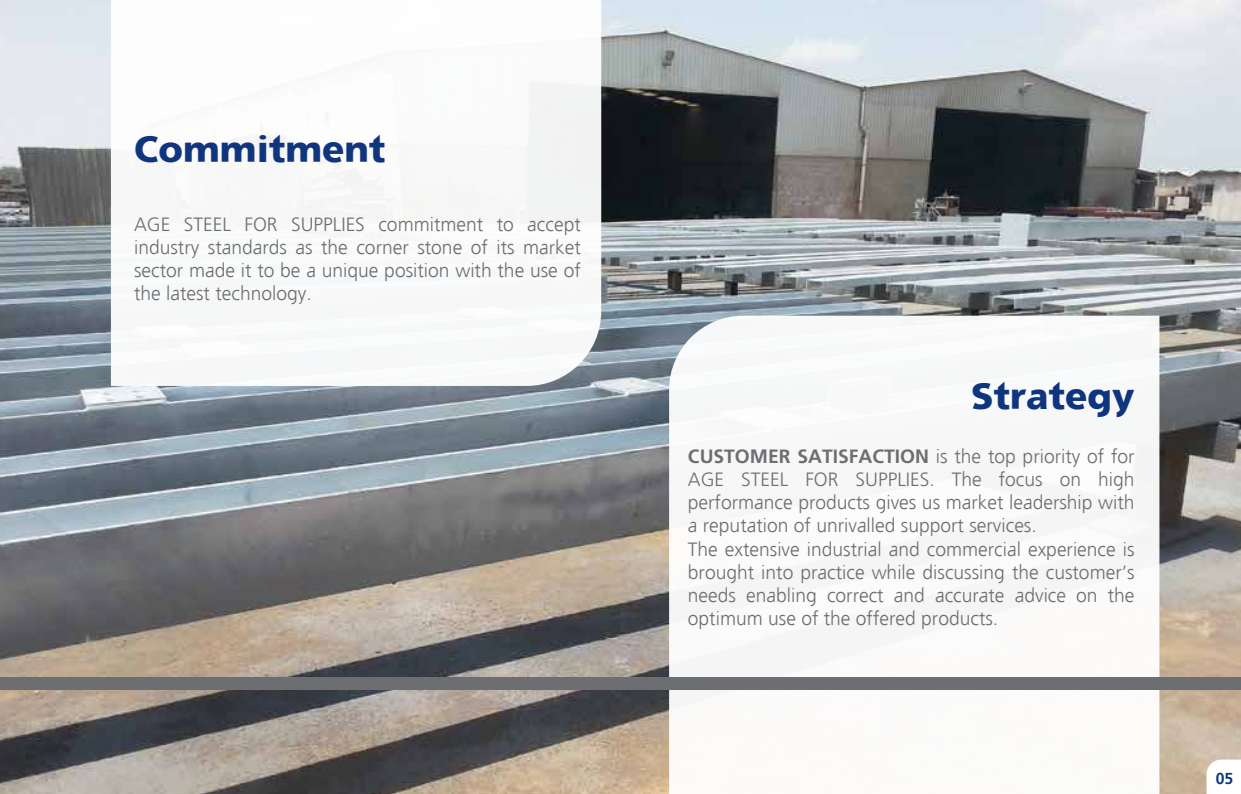
<style>
.page{position:relative;width:1241px;height:794px;background:#fff}
.page>*{position:absolute;margin:0;border:0;box-sizing:border-box;transform-origin:0 0}
.t1{font:900 36.75px "Freeway";color:#10357f}
.t2{font:300 19.25px/23.1px "Freeway";color:#6d6e71;text-align:justify}
.t3{font:15.75px "Freeway Demi";color:#10357f}
.s1{font-family:"Freeway Demi";font-weight:400}
</style>
<div class="page">
<img style="left:0;top:0;width:1240px;height:794px">
<svg style="left:1206px;top:759px;width:34px;height:35px"></svg>
<svg style="left:111px;top:0;width:490px;height:386px"></svg>
<svg style="left:669px;top:316px;width:490px;height:478px"></svg>
<div style="left:0;top:677px;width:1240px;height:13px;background:#6d6e71"></div>
<h1 class="t1" style="left:134px;top:127px;width:253px">Commitment</h1>
<p class="t2" style="left:134px;top:213px;width:448px">AGE STEEL FOR SUPPLIES commitment to accept industry standards as the corner stone of its market sector made it to be a unique position with the use of the latest technology.</p>
<h1 class="t1" style="left:971px;top:373px;width:165px">Strategy</h1>
<p class="t2" style="left:687px;top:445px;width:448px;text-align:left"><span class="s1">CUSTOMER SATISFACTION</span> is the top priority of for AGE STEEL FOR SUPPLIES. The focus on high performance products gives us market leadership with a reputation of unrivalled support services.<br>The extensive industrial and commercial experience is brought into practice while discussing the customer’s needs enabling correct and accurate advice on the optimum use of the offered products.</p>
<p class="t3" style="left:1215px;top:769px;width:19px">05</p>
</div>
